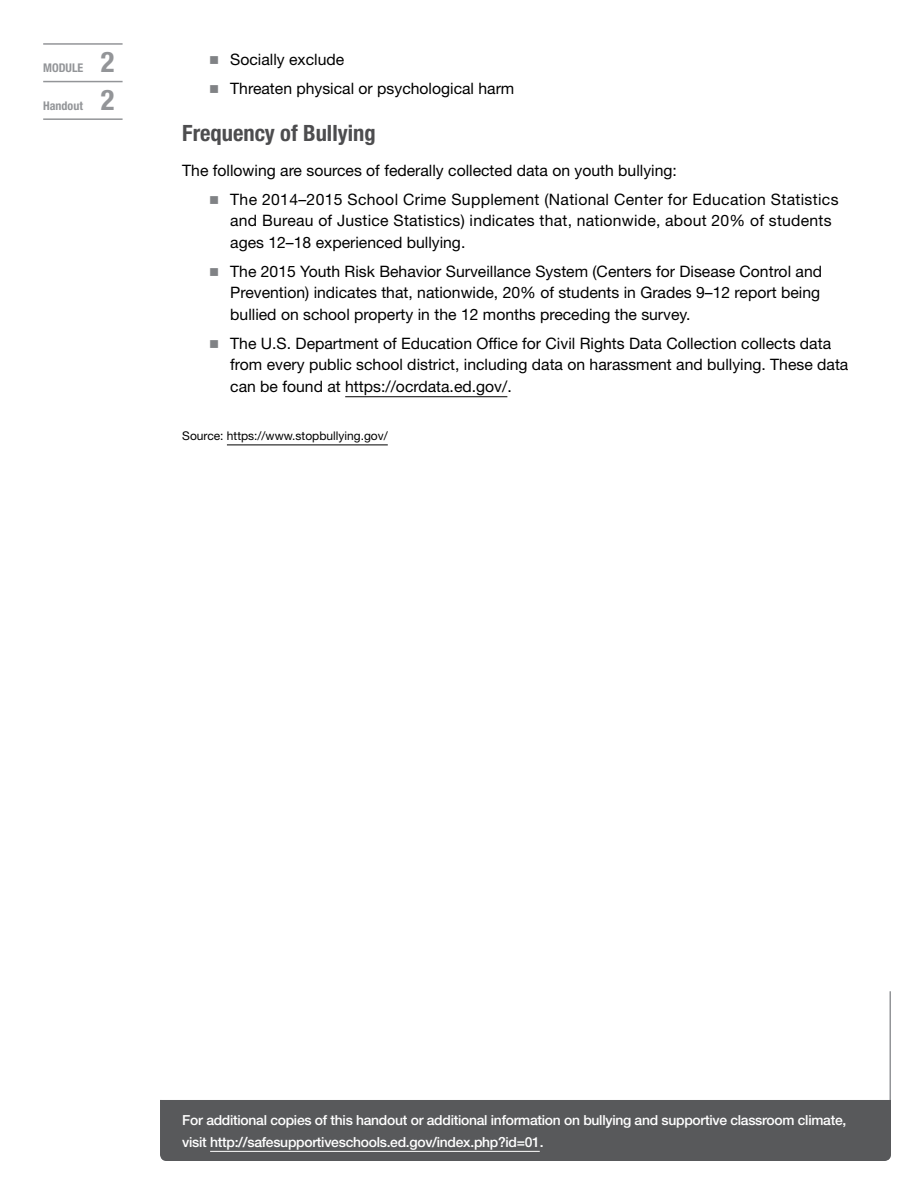
<style>
.page{position:relative;width:918px;height:1188px;background:#fff}
.page>*{position:absolute;margin:0;border:0;box-sizing:border-box;transform-origin:0 0}
.t1{font:700 condensed 28.5px "Helvetica Neue LT Std";color:#939598}
.t2{font:700 condensed 22.5px "Helvetica Neue LT Std";color:#4d4d4f}
.t3{font:15.75px/21.8px "Helvetica Neue LT Std";color:#000}
.t4{font:500 13.8px/21.8px "Helvetica Neue LT Std";letter-spacing:-.02em;color:#fff}
.t5{font:12px "Helvetica Neue LT Std";color:#000}
.t6{font:700 condensed 12px "Helvetica Neue LT Std";color:#939598}
.s1{color:#808285}
</style>
<div class="page">
<div style="left:160px;top:1100px;width:731px;height:61px;background:#58595b"></div>
<hr style="left:345px;top:396px;width:162px;height:1px;background:#000">
<hr style="left:227px;top:445px;width:161px;height:1px;background:#000">
<hr style="left:210px;top:1151px;width:330px;height:1px;background:#fff">
<hr style="left:43px;top:81px;width:80px;height:1px;background:#939598">
<hr style="left:43px;top:43px;width:80px;height:2px;background:#939598">
<hr style="left:43px;top:118px;width:80px;height:2px;background:#939598">
<p class="t6" style="left:43px;top:61px;width:42px">MODULE</p>
<h1 class="t1" style="left:101px;top:45px;width:15px">2</h1>
<p class="t6" style="left:43px;top:98px;width:41px">Handout</p>
<h1 class="t1" style="left:101px;top:82px;width:15px">2</h1>
<p class="t3" style="left:209px;top:49px;width:137px"><span class="s1">■</span> Socially exclude</p>
<p class="t3" style="left:209px;top:77px;width:307px"><span class="s1">■</span> Threaten physical or psychological harm</p>
<h3 class="t2" style="left:182px;top:119px;width:195px">Frequency of Bullying</h3>
<p class="t3" style="left:182px;top:160px;width:496px">The following are sources of federally collected data on youth bullying:</p>
<p class="t3" style="left:230px;top:188px;width:610px;text-indent:-21px"><span class="s1">■</span> The 2014–2015 School Crime Supplement (National Center for Education Statistics and Bureau of Justice Statistics) indicates that, nationwide, about 20% of students ages 12–18 experienced bullying.</p>
<p class="t3" style="left:230px;top:260px;width:593px;text-indent:-21px"><span class="s1">■</span> The 2015 Youth Risk Behavior Surveillance System (Centers for Disease Control and<br>Prevention) indicates that, nationwide, 20% of students in Grades 9–12 report being bullied on school property in the 12 months preceding the survey.</p>
<p class="t3" style="left:230px;top:332px;width:620px;text-indent:-21px"><span class="s1">■</span> The U.S. Department of Education Office for Civil Rights Data Collection collects data from every public school district, including data on harassment and bullying. These data can be found at https://ocrdata.ed.gov/.</p>
<p class="t5" style="left:182px;top:429px;width:207px">Source: https://www.stopbullying.gov/</p>
<p class="t4" style="left:182px;top:1109px;width:666px">For additional copies of this handout or additional information on bullying and supportive classroom climate, visit http://safesupportiveschools.ed.gov/index.php?id=01.</p>
</div>
